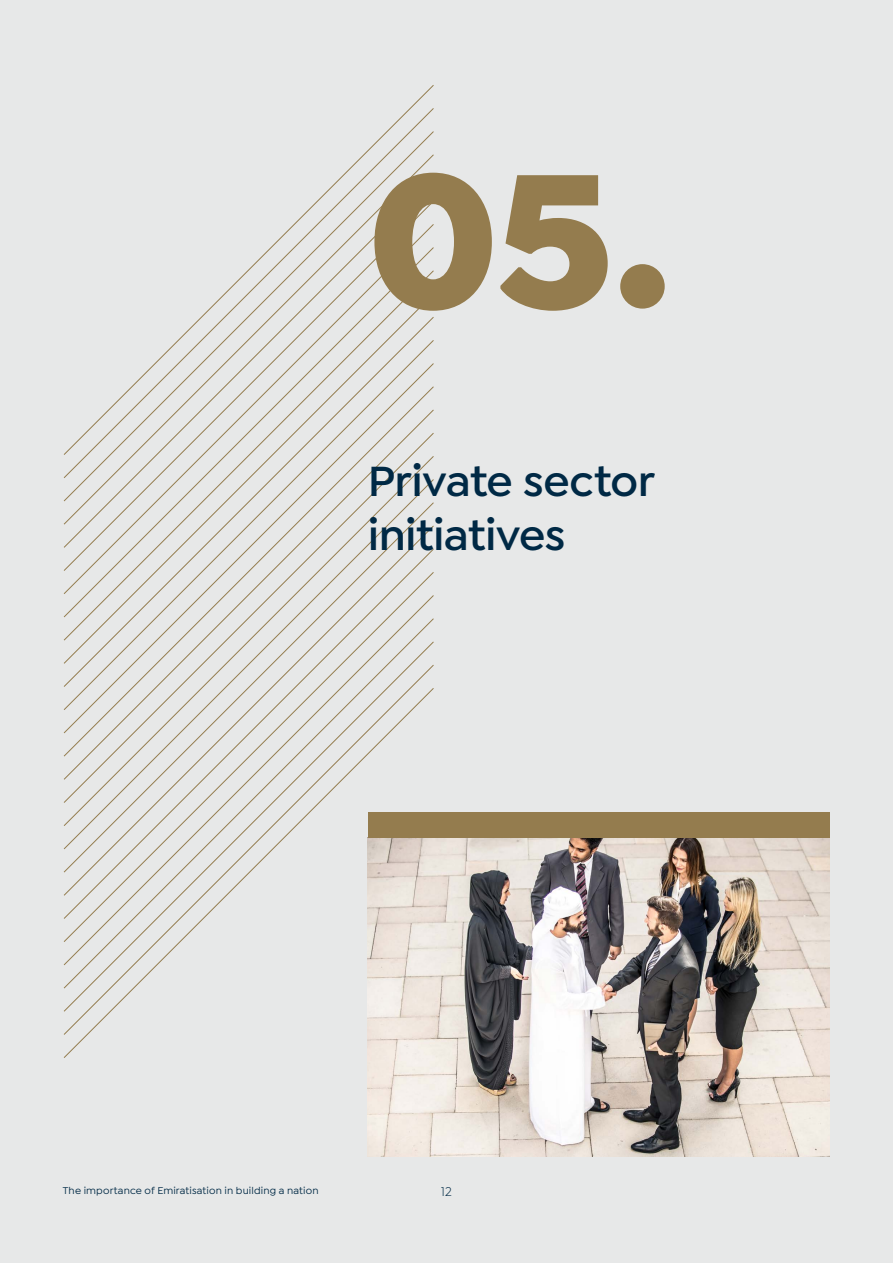
<style>
.page{position:relative;width:893px;height:1263px;background:#e7e8e8}
.page>*{position:absolute;margin:0;border:0;box-sizing:border-box;transform-origin:0 0}
.t1{font:900 195px "Isidora Sans";color:#947c4e}
.t2{font:600 45px/54px "Isidora Sans";letter-spacing:-.01em;color:#002945}
.t3{font:13.5px "Isidora Sans";color:#002945}
.t4{font:500 10.5px "Isidora Sans";letter-spacing:.015em;color:#002945}
</style>
<div class="page">
<svg style="left:318px;top:154px;width:116px;height:46px"></svg>
<svg style="left:271px;top:200px;width:163px;height:47px"></svg>
<svg style="left:225px;top:247px;width:209px;height:46px"></svg>
<svg style="left:178px;top:293px;width:256px;height:47px"></svg>
<svg style="left:132px;top:340px;width:302px;height:46px"></svg>
<svg style="left:86px;top:386px;width:348px;height:46px"></svg>
<svg style="left:63px;top:432px;width:371px;height:47px"></svg>
<svg style="left:63px;top:479px;width:371px;height:46px"></svg>
<svg style="left:63px;top:525px;width:371px;height:47px"></svg>
<svg style="left:63px;top:572px;width:371px;height:46px"></svg>
<svg style="left:63px;top:618px;width:371px;height:46px"></svg>
<svg style="left:63px;top:664px;width:371px;height:371px"></svg>
<img style="left:368px;top:838px;width:461px;height:319px">
<div style="left:368px;top:812px;width:461px;height:26px;background:#947c4e"></div>
<h1 class="t1" style="left:368px;top:116px;width:304px">05.</h1>
<h2 class="t2" style="left:368px;top:454px;width:289px">Private sector initiatives</h2>
<p class="t4" style="left:63px;top:1184px;width:257px">The importance of Emiratisation in building a nation</p>
<p class="t3" style="left:441px;top:1184px;width:12px">12</p>
</div>
